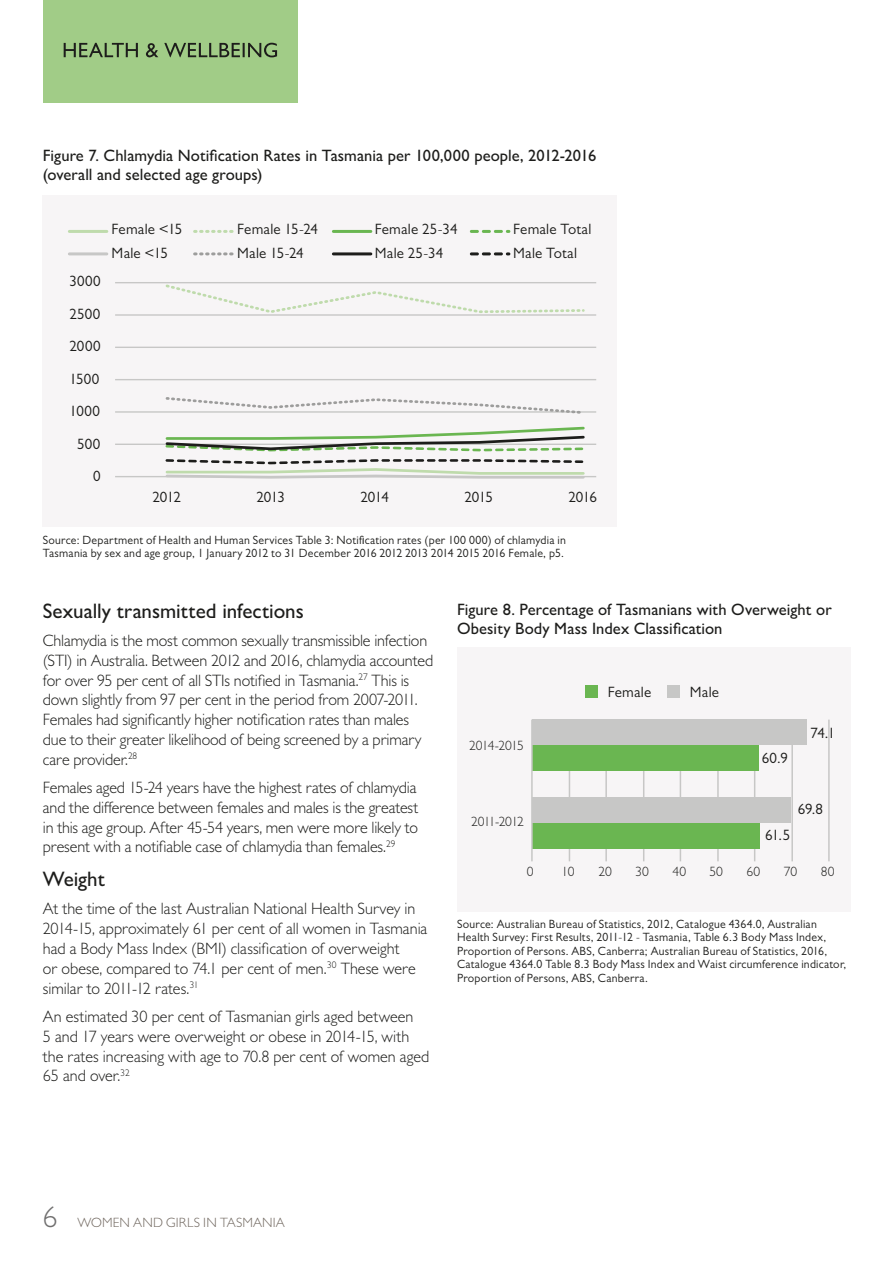
<style>
.page{position:relative;width:893px;height:1263px;background:#fff}
.page>*{position:absolute;margin:0;border:0;box-sizing:border-box;transform-origin:0 0}
.t1{font:300 30px "Gill Sans MT Pro";color:#706f6f}
.H3{font:500 21px "Gill Sans MT Pro";color:#1d1d1b}
.body{font:300 16.5px/19.8px "Gill Sans MT Pro";letter-spacing:-.005em;color:#1d1d1b}
.body-2{font:500 16.5px/19.8px "Gill Sans MT Pro";letter-spacing:.005em;color:#1d1d1b}
.t2{font:15px "Gill Sans MT Pro";letter-spacing:.01em;color:#1d1d1b}
.t3{font:300 13.5px "Gill Sans MT Pro";letter-spacing:.01em;color:#726961}
.t4{font:300 13.5px "Gill Sans MT Pro";letter-spacing:-.045em;color:#1e1e1c}
.t5{font:300 13.5px "Gill Sans MT Pro";letter-spacing:-.015em;color:#1e1e1c}
.H3-2{font:12px/13.5px "Gill Sans MT Pro";letter-spacing:.02em;color:#1d1d1b}
</style>
<div class="page">
<div style="left:43px;top:0;width:255px;height:103px;background:#a1cc87"></div>
<svg style="left:64px;top:43px;width:213px;height:14px"></svg>
<div style="left:43px;top:195px;width:574px;height:332px;background:#f7f5f6"></div>
<hr style="left:115px;top:282px;width:481px;height:1px;background:#c7c7c6">
<hr style="left:115px;top:314px;width:481px;height:2px;background:#c7c7c6">
<hr style="left:115px;top:347px;width:481px;height:1px;background:#c7c7c6">
<hr style="left:115px;top:379px;width:481px;height:1px;background:#c7c7c6">
<hr style="left:115px;top:411px;width:481px;height:2px;background:#c7c7c6">
<hr style="left:115px;top:444px;width:481px;height:1px;background:#c7c7c6">
<hr style="left:115px;top:476px;width:481px;height:1px;background:#c7c7c6">
<svg style="left:164px;top:283px;width:422px;height:32px"></svg>
<svg style="left:164px;top:397px;width:422px;height:17px"></svg>
<svg style="left:164px;top:426px;width:422px;height:25px"></svg>
<svg style="left:164px;top:459px;width:422px;height:20px"></svg>
<hr style="left:69px;top:230px;width:38px;height:3px;background:#bfdbac">
<svg style="left:195px;top:230px;width:39px;height:3px"></svg>
<hr style="left:333px;top:230px;width:38px;height:3px;background:#6ab651">
<svg style="left:470px;top:230px;width:40px;height:3px"></svg>
<hr style="left:69px;top:252px;width:38px;height:3px;background:#c7c7c6">
<svg style="left:195px;top:252px;width:39px;height:3px"></svg>
<hr style="left:333px;top:252px;width:38px;height:3px;background:#1d1d1b">
<svg style="left:470px;top:252px;width:40px;height:3px"></svg>
<div style="left:457px;top:647px;width:393px;height:264px;background:#f7f5f6"></div>
<div style="left:585px;top:686px;width:12px;height:12px;background:#6ab651"></div>
<div style="left:667px;top:686px;width:12px;height:12px;background:#c7c7c6"></div>
<hr style="left:569px;top:720px;width:1px;height:141px;background:#c7c7c6">
<hr style="left:605px;top:720px;width:2px;height:141px;background:#c7c7c6">
<hr style="left:643px;top:720px;width:1px;height:141px;background:#c7c7c6">
<hr style="left:680px;top:720px;width:1px;height:141px;background:#c7c7c6">
<hr style="left:717px;top:720px;width:2px;height:141px;background:#c7c7c6">
<hr style="left:754px;top:720px;width:1px;height:141px;background:#c7c7c6">
<hr style="left:791px;top:720px;width:2px;height:141px;background:#c7c7c6">
<hr style="left:828px;top:720px;width:2px;height:141px;background:#c7c7c6">
<div style="left:532px;top:745px;width:226px;height:26px;background:#6ab651"></div>
<div style="left:532px;top:823px;width:228px;height:26px;background:#6ab651"></div>
<div style="left:532px;top:720px;width:275px;height:25px;background:#c7c7c6"></div>
<div style="left:532px;top:798px;width:259px;height:25px;background:#c7c7c6"></div>
<hr style="left:531px;top:720px;width:2px;height:141px;background:#c7c7c6">
<p class="body-2" style="left:43px;top:145px;width:555px">Figure 7. Chlamydia Notification Rates in Tasmania per 100,000 people, 2012-2016 (overall and selected age groups)</p>
<p class="t2" style="left:69px;top:272px;width:33px">3000</p>
<p class="t2" style="left:69px;top:305px;width:32px">2500</p>
<p class="t2" style="left:69px;top:337px;width:33px">2000</p>
<p class="t2" style="left:69px;top:370px;width:31px">1500</p>
<p class="t2" style="left:69px;top:402px;width:32px">1000</p>
<p class="t2" style="left:77px;top:435px;width:25px">500</p>
<p class="t2" style="left:93px;top:467px;width:9px">0</p>
<p class="t2" style="left:112px;top:220px;width:72px">Female &lt;15</p>
<p class="t2" style="left:237px;top:220px;width:82px">Female 15-24</p>
<p class="t2" style="left:375px;top:220px;width:84px">Female 25-34</p>
<p class="t2" style="left:513px;top:220px;width:80px">Female Total</p>
<p class="t2" style="left:112px;top:244px;width:58px">Male &lt;15</p>
<p class="t2" style="left:237px;top:244px;width:68px">Male 15-24</p>
<p class="t2" style="left:375px;top:244px;width:70px">Male 25-34</p>
<p class="t2" style="left:513px;top:244px;width:65px">Male Total</p>
<p class="t2" style="left:152px;top:488px;width:30px">2012</p>
<p class="t2" style="left:256px;top:488px;width:30px">2013</p>
<p class="t2" style="left:360px;top:488px;width:30px">2014</p>
<p class="t2" style="left:464px;top:488px;width:30px">2015</p>
<p class="t2" style="left:568px;top:488px;width:30px">2016</p>
<p class="H3-2" style="left:43px;top:533px;width:524px">Source: Department of Health and Human Services Table 3: Notification rates (per 100 000) of chlamydia in<br>Tasmania by sex and age group, 1 January 2012 to 31 December 2016 2012 2013 2014 2015 2016 Female, p5.</p>
<p class="H3" style="left:43px;top:598px;width:262px">Sexually transmitted infections</p>
<p class="body" style="left:43px;top:630px;width:392px">Chlamydia is the most common sexually transmissible infection (STI) in Australia. Between 2012 and 2016, chlamydia accounted for over 95 per cent of all STIs notified in Tasmania.<sup>27</sup> This is down slightly from 97 per cent in the period from 2007-2011.<br>Females had significantly higher notification rates than males due to their greater likelihood of being screened by a primary care provider.<sup>28</sup></p>
<p class="body" style="left:43px;top:777px;width:377px">Females aged 15-24 years have the highest rates of chlamydia and the difference between females and males is the greatest in this age group. After 45-54 years, men were more likely to present with a notifiable case of chlamydia than females.<sup>29</sup></p>
<p class="H3" style="left:43px;top:866px;width:64px">Weight</p>
<p class="body" style="left:43px;top:899px;width:386px">At the time of the last Australian National Health Survey in 2014-15, approximately 61 per cent of all women in Tasmania had a Body Mass Index (BMI) classification of overweight<br>or obese, compared to 74.1 per cent of men.<sup>30</sup> These were similar to 2011-12 rates.<sup>31</sup></p>
<p class="body" style="left:43px;top:1006px;width:388px">An estimated 30 per cent of Tasmanian girls aged between<br>5 and 17 years were overweight or obese in 2014-15, with the rates increasing with age to 70.8 per cent of women aged 65 and over.<sup>32</sup></p>
<p class="body-2" style="left:457px;top:599px;width:376px">Figure 8. Percentage of Tasmanians with Overweight or<br>Obesity Body Mass Index Classification</p>
<p class="t4" style="left:469px;top:737px;width:56px">2014-2015</p>
<p class="t4" style="left:471px;top:813px;width:54px">2011-2012</p>
<p class="t2" style="left:608px;top:683px;width:45px">Female</p>
<p class="t2" style="left:690px;top:683px;width:31px">Male</p>
<p class="t2" style="left:762px;top:749px;width:28px">60.9</p>
<p class="t2" style="left:810px;top:724px;width:26px">74.1</p>
<p class="t2" style="left:765px;top:826px;width:27px">61.5</p>
<p class="t2" style="left:798px;top:800px;width:27px">69.8</p>
<p class="t5" style="left:527px;top:863px;width:8px">0</p>
<p class="t5" style="left:562px;top:863px;width:14px">10</p>
<p class="t5" style="left:598px;top:863px;width:15px">20</p>
<p class="t5" style="left:635px;top:863px;width:15px">30</p>
<p class="t5" style="left:672px;top:863px;width:15px">40</p>
<p class="t5" style="left:710px;top:863px;width:15px">50</p>
<p class="t5" style="left:747px;top:863px;width:15px">60</p>
<p class="t5" style="left:784px;top:863px;width:15px">70</p>
<p class="t5" style="left:821px;top:863px;width:15px">80</p>
<p class="H3-2" style="left:457px;top:917px;width:391px">Source: Australian Bureau of Statistics, 2012, Catalogue 4364.0, Australian Health Survey: First Results, 2011-12 - Tasmania, Table 6.3 Body Mass Index, Proportion of Persons. ABS, Canberra; Australian Bureau of Statistics, 2016, Catalogue 4364.0 Table 8.3 Body Mass Index and Waist circumference indicator, Proportion of Persons, ABS, Canberra.</p>
<h1 class="t1" style="left:43px;top:1198px;width:16px">6</h1>
<p class="t3" style="left:77px;top:1214px;width:209px">WOMEN AND GIRLS IN TASMANIA</p>
</div>
